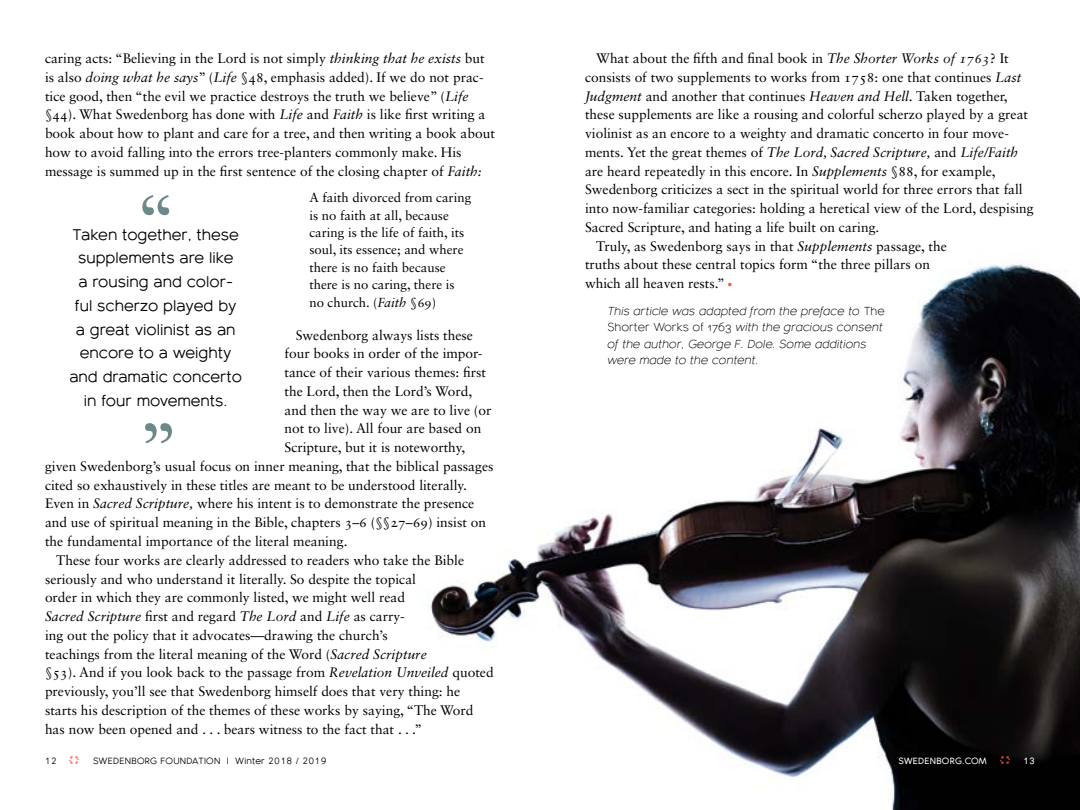
<style>
.page{position:relative;width:1080px;height:810px;background:#fff}
.page>*{position:absolute;margin:0;border:0;box-sizing:border-box;transform-origin:0 0}
.t1{font:75px "Sabon LT Std";color:#6c8989}
.t2{font:15px/23.8px "Bambino New";color:#000;text-align:center}
.t3{font:13.75px/18.8px "Sabon LT Std";color:#000}
.t4{font:italic 13.75px "Sabon LT Std";color:#000}
.t5{font:13.12px/17.5px "Sabon LT Std";color:#000}
.t6{font:italic 300 11.25px/16.2px "Bambino New";color:#000}
.t7{font:8.75px "Bambino New";letter-spacing:.025em;color:#000}
.t8{font:600 8.75px "Bambino New";letter-spacing:.025em;color:#fff}
.s1{font-style:italic}
.s2{font-style:normal}
.s3{font-size:10px;color:#ff5541}
</style>
<div class="page">
<img style="left:430px;top:263px;width:650px;height:547px">
<svg style="left:69px;top:756px;width:10px;height:8px"></svg>
<svg style="left:999px;top:754px;width:12px;height:11px"></svg>
<p class="t3" style="left:45px;top:49px;width:451px">caring acts: “Believing in the Lord is not simply <span class="s1">thinking that he exists</span> but is also <span class="s1">doing what he says</span>” (<span class="s1">Life</span> §48, emphasis added). If we do not prac&shy;tice good, then “the evil we practice destroys the truth we believe” (<span class="s1">Life </span>§44). What Swedenborg has done with <span class="s1">Life</span> and <span class="s1">Faith</span> is like first writing a book about how to plant and care for a tree, and then writing a book about how to avoid falling into the errors tree-planters commonly make. His message is summed up in the first sentence of the closing chapter of <span class="s1">Faith:</span></p>
<p class="t5" style="left:309px;top:189px;width:163px">A faith divorced from caring is no faith at all, because caring is the life of faith, its soul, its essence; and where there is no faith because there is no caring, there is no church. (<span class="s1">Faith</span> §69)</p>
<p class="t3" style="left:296px;top:325px;width:179px">Swedenborg always lists these</p>
<p class="t3" style="left:285px;top:344px;width:199px">four books in order of the impor-</p>
<p class="t3" style="left:285px;top:363px;width:203px">tance of their various themes: first</p>
<p class="t3" style="left:285px;top:382px;width:189px">the Lord, then the Lord’s Word,</p>
<p class="t3" style="left:285px;top:400px;width:209px">and then the way we are to live (or</p>
<p class="t3" style="left:285px;top:419px;width:198px">not to live). All four are based on</p>
<p class="t3" style="left:285px;top:438px;width:182px">Scripture, but it is noteworthy,</p>
<p class="t3" style="left:45px;top:457px;width:450px">given Swedenborg’s usual focus on inner meaning, that the biblical passages</p>
<p class="t3" style="left:45px;top:475px;width:423px">cited so exhaustively in these titles are meant to be understood literally.</p>
<p class="t3" style="left:45px;top:494px;width:431px">Even in <span class="s1">Sacred Scripture,</span> where his intent is to demonstrate the presence</p>
<p class="t3" style="left:45px;top:513px;width:443px">and use of spiritual meaning in the Bible, chapters 3–6 (§§27–69) insist on</p>
<p class="t3" style="left:45px;top:532px;width:304px">the fundamental importance of the literal meaning.</p>
<p class="t3" style="left:56px;top:550px;width:409px">These four works are clearly addressed to readers who take the Bible</p>
<p class="t3" style="left:45px;top:569px;width:373px">seriously and who understand it literally. So despite the topical</p>
<p class="t3" style="left:45px;top:588px;width:362px">order in which they are commonly listed, we might well read</p>
<p class="t4" style="left:45px;top:608px;width:361px">Sacred Scripture <span class="s2">first and regard</span> The Lord <span class="s2">and</span> Life <span class="s2">as carry-</span></p>
<p class="t3" style="left:45px;top:625px;width:344px">ing out the policy that it advocates—drawing the church’s</p>
<p class="t3" style="left:45px;top:644px;width:383px">teachings from the literal meaning of the Word (<span class="s1">Sacred Scripture</span></p>
<p class="t3" style="left:45px;top:663px;width:450px">§53). And if you look back to the passage from <span class="s1">Revelation Unveiled</span> quoted</p>
<p class="t3" style="left:45px;top:682px;width:417px">previously, you’ll see that Swedenborg himself does that very thing: he</p>
<p class="t3" style="left:45px;top:701px;width:430px">starts his description of the themes of these works by saying, “The Word</p>
<p class="t3" style="left:45px;top:719px;width:379px">has now been opened and . . . bears witness to the fact that . . .”</p>
<p class="t7" style="left:45px;top:753px;width:13px">12</p>
<p class="t7" style="left:93px;top:753px;width:235px">SWEDENBORG FOUNDATION l Winter 2018 / 2019</p>
<p class="t8" style="left:898px;top:753px;width:90px">SWEDENBORG.COM</p>
<p class="t8" style="left:1023px;top:753px;width:13px">13</p>
<p class="t3" style="left:596px;top:49px;width:414px">What about the fifth and final book in <span class="s1">The Shorter Works of 1763</span>? It</p>
<p class="t3" style="left:585px;top:67px;width:438px">consists of two supplements to works from 1758: one that continues <span class="s1">Last</span></p>
<p class="t3" style="left:585px;top:86px;width:424px"><span class="s1">Judgment</span> and another that continues <span class="s1">Heaven and Hell.</span> Taken together,</p>
<p class="t3" style="left:585px;top:105px;width:445px">these supplements are like a rousing and colorful scherzo played by a great</p>
<p class="t3" style="left:585px;top:124px;width:426px">violinist as an encore to a weighty and dramatic concerto in four move-</p>
<p class="t4" style="left:585px;top:144px;width:435px"><span class="s2">ments. Yet the great themes of</span> The Lord, Sacred Scripture, <span class="s2">and</span> Life/Faith</p>
<p class="t3" style="left:585px;top:161px;width:412px">are heard repeatedly in this encore. In <span class="s1">Supplements</span> §88, for example,</p>
<p class="t3" style="left:585px;top:180px;width:439px">Swedenborg criticizes a sect in the spiritual world for three errors that fall</p>
<p class="t3" style="left:585px;top:199px;width:450px">into now-familiar categories: holding a heretical view of the Lord, despising</p>
<p class="t3" style="left:585px;top:218px;width:296px">Sacred Scripture, and hating a life built on caring.</p>
<p class="t3" style="left:596px;top:236px;width:352px">Truly, as Swedenborg says in that <span class="s1">Supplements</span> passage, the</p>
<p class="t3" style="left:585px;top:255px;width:347px">truths about these central topics form “the three pillars on</p>
<p class="t3" style="left:585px;top:274px;width:149px">which all heaven rests.” <span class="s3">•</span></p>
<p class="t6" style="left:608px;top:302px;width:279px">This article was adapted from the preface to <span class="s2">The Shorter Works of 1763</span> with the gracious consent of the author, George F. Dole. Some additions were made to the content.</p>
<h1 class="t1" style="left:135px;top:177px;width:43px">“</h1>
<p class="t2" style="left:69px;top:221px;width:174px">Taken together, these supplements are like<br>a rousing and color&shy;ful scherzo played by a great violinist as an encore to a weighty and dramatic concerto in four movements.</p>
<h1 class="t1" style="left:138px;top:405px;width:43px">”</h1>
</div>
